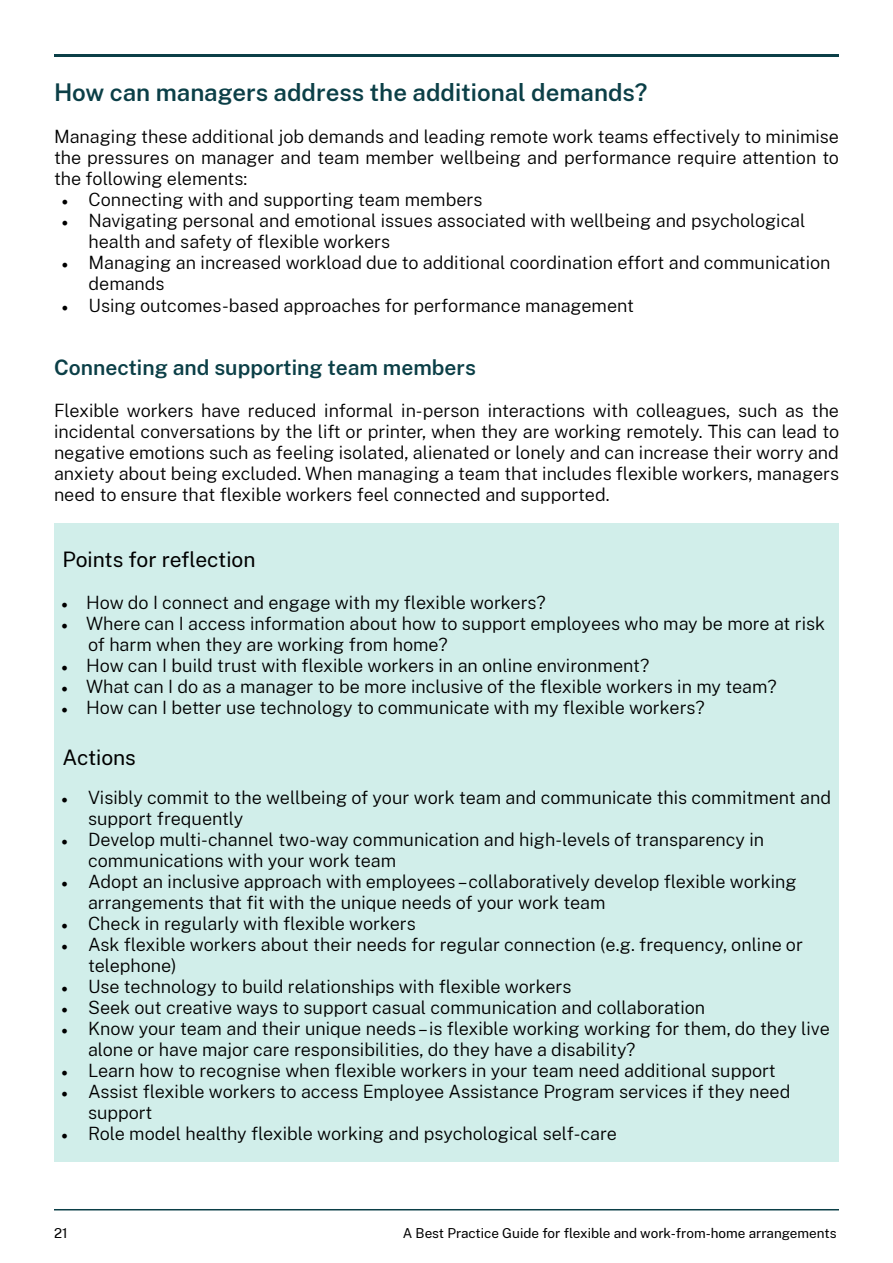
<style>
.page{position:relative;width:893px;height:1263px;background:#fff}
.page>*{position:absolute;margin:0;border:0;box-sizing:border-box;transform-origin:0 0}
.Sub_heading_1{font:600 24px "Public Sans";color:#0b3f47}
.t1{font:600 21px "Public Sans";color:#0b3f47}
.t2{font:21px "Public Sans";color:#000}
.t3{font:300 18px/21px "Public Sans";color:#000}
.t4{font:13.5px "Public Sans";color:#000}
.s1{font-family:"Minion Pro";font-weight:400}
</style>
<div class="page">
<hr style="left:54px;top:1209px;width:785px;height:1px;background:#0b3f47">
<hr style="left:54px;top:54px;width:785px;height:3px;background:#0b3f47">
<div style="left:54px;top:523px;width:785px;height:638px;background:#d1eeea"></div>
<p class="Sub_heading_1" style="left:54px;top:75px;width:595px">How can managers address the additional demands?</p>
<p class="t3" style="left:54px;top:126px;width:787px;text-align:justify">Managing these additional job demands and leading remote work teams effectively to minimise the pressures on manager and team member wellbeing and performance require attention to the following elements:</p>
<p class="t3" style="left:62px;top:189px;width:422px"><span class="s1">•</span> Connecting with and supporting team members</p>
<p class="t3" style="left:88px;top:210px;width:718px;text-indent:-27px"><span class="s1">•</span> Navigating personal and emotional issues associated with wellbeing and psychological health and safety of flexible workers</p>
<p class="t3" style="left:88px;top:252px;width:743px;text-indent:-27px"><span class="s1">•</span> Managing an increased workload due to additional coordination effort and communication demands</p>
<p class="t3" style="left:62px;top:294px;width:574px"><span class="s1">•</span> Using outcomes-based approaches for performance management</p>
<p class="t1" style="left:54px;top:352px;width:423px">Connecting and supporting team members</p>
<p class="t3" style="left:54px;top:399px;width:787px;text-align:justify">Flexible workers have reduced informal in-person interactions with colleagues, such as the incidental conversations by the lift or printer, when they are working remotely. This can lead to negative emotions such as feeling isolated, alienated or lonely and can increase their worry and anxiety about being excluded. When managing a team that includes flexible workers, managers need to ensure that flexible workers feel connected and supported.</p>
<p class="t2" style="left:63px;top:544px;width:194px">Points for reflection</p>
<p class="t3" style="left:61px;top:591px;width:486px"><span class="s1">•</span> How do I connect and engage with my flexible workers?</p>
<p class="t3" style="left:88px;top:612px;width:739px;text-indent:-27px"><span class="s1">•</span> Where can I access information about how to support employees who may be more at risk of harm when they are working from home?</p>
<p class="t3" style="left:61px;top:654px;width:590px"><span class="s1">•</span> How can I build trust with flexible workers in an online environment?</p>
<p class="t3" style="left:61px;top:675px;width:717px"><span class="s1">•</span> What can I do as a manager to be more inclusive of the flexible workers in my team?</p>
<p class="t3" style="left:61px;top:697px;width:645px"><span class="s1">•</span> How can I better use technology to communicate with my flexible workers?</p>
<p class="t2" style="left:63px;top:743px;width:75px">Actions</p>
<p class="t3" style="left:88px;top:787px;width:744px;text-indent:-27px"><span class="s1">•</span> Visibly commit to the wellbeing of your work team and communicate this commitment and support frequently</p>
<p class="t3" style="left:88px;top:829px;width:678px;text-indent:-27px"><span class="s1">•</span> Develop multi-channel two-way communication and high-levels of transparency in communications with your work team</p>
<p class="t3" style="left:88px;top:871px;width:710px;text-indent:-27px"><span class="s1">•</span> Adopt an inclusive approach with employees – collaboratively develop flexible working arrangements that fit with the unique needs of your work team</p>
<p class="t3" style="left:61px;top:913px;width:356px"><span class="s1">•</span> Check in regularly with flexible workers</p>
<p class="t3" style="left:88px;top:934px;width:716px;text-indent:-27px"><span class="s1">•</span> Ask flexible workers about their needs for regular connection (e.g. frequency, online or telephone)</p>
<p class="t3" style="left:61px;top:976px;width:512px"><span class="s1">•</span> Use technology to build relationships with flexible workers</p>
<p class="t3" style="left:61px;top:997px;width:646px"><span class="s1">•</span> Seek out creative ways to support casual communication and collaboration</p>
<p class="t3" style="left:88px;top:1018px;width:743px;text-indent:-27px"><span class="s1">•</span> Know your team and their unique needs – is flexible working working for them, do they live alone or have major care responsibilities, do they have a disability?</p>
<p class="t3" style="left:61px;top:1060px;width:716px"><span class="s1">•</span> Learn how to recognise when flexible workers in your team need additional support</p>
<p class="t3" style="left:88px;top:1081px;width:704px;text-indent:-27px"><span class="s1">•</span> Assist flexible workers to access Employee Assistance Program services if they need support</p>
<p class="t3" style="left:61px;top:1123px;width:557px"><span class="s1">•</span> Role model healthy flexible working and psychological self-care</p>
<p class="t4" style="left:54px;top:1223px;width:15px">21</p>
<p class="t4" style="left:403px;top:1223px;width:435px">A Best Practice Guide for flexible and work-from-home arrangements</p>
</div>
